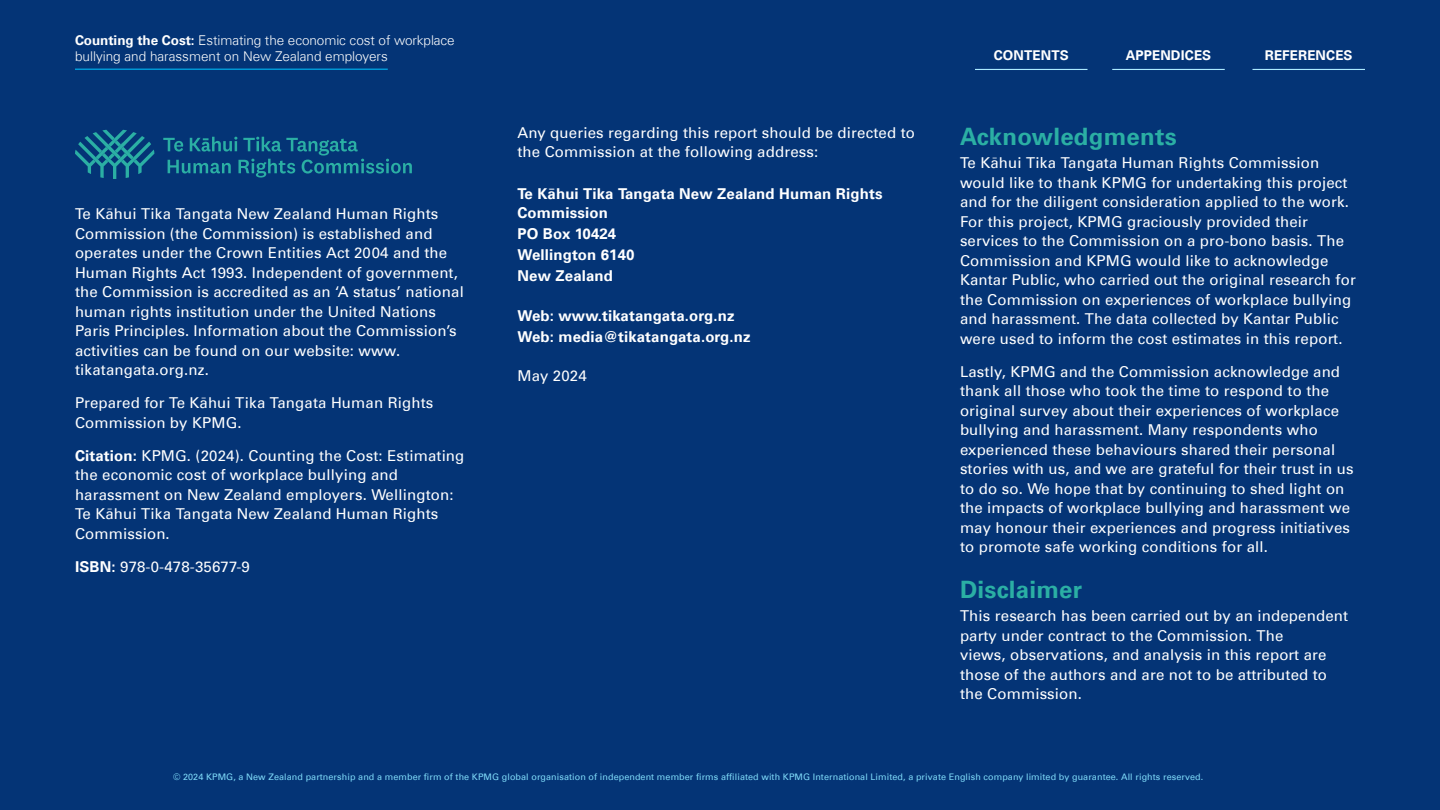
<style>
.page{position:relative;width:1440px;height:810px;background:#043476}
.page>*{position:absolute;margin:0;border:0;box-sizing:border-box;transform-origin:0 0}
._1_1{font:700 24px "Universfor KPMG";letter-spacing:.01em;color:#2bafa4}
.Body_REV{font:15px/19.5px "Universfor KPMG";letter-spacing:.01em;color:#fff}
.Body_REV_MiniGap{font:700 15px/18.8px "Universfor KPMG";letter-spacing:.01em;color:#fff}
.Body_REV-2{font:700 15px "Universfor KPMG";letter-spacing:.01em;color:#fff}
.t1{font:300 13.5px/16.2px "Universfor KPMG";letter-spacing:-.005em;color:#fff}
.t2{font:700 13.5px "Universfor KPMG";letter-spacing:.01em;color:#fff}
.LegalLine{font:9px "Universfor KPMG";letter-spacing:.01em;color:#80dcfa}
.s1{font-weight:700}
</style>
<div class="page">
<svg style="left:75px;top:130px;width:79px;height:49px"></svg>
<svg style="left:163px;top:137px;width:249px;height:41px"></svg>
<hr style="left:75px;top:69px;width:313px;height:1px;background:#00b8f5">
<hr style="left:1252px;top:69px;width:113px;height:1px;background:#aceaff">
<hr style="left:1112px;top:69px;width:113px;height:1px;background:#aceaff">
<hr style="left:975px;top:69px;width:113px;height:1px;background:#aceaff">
<p class="t1" style="left:75px;top:32px;width:381px"><span class="s1">Counting the Cost:</span> Estimating the economic cost of workplace bullying and harassment on New Zealand employers</p>
<p class="Body_REV" style="left:75px;top:204px;width:390px">Te Kāhui Tika Tangata New Zealand Human Rights Commission (the Commission) is established and operates under the Crown Entities Act 2004 and the Human Rights Act 1993. Independent of government, the Commission is accredited as an ‘A status’ national human rights institution under the United Nations Paris Principles. Information about the Commission’s activities can be found on our website: www. tikatangata.org.nz.</p>
<p class="Body_REV" style="left:75px;top:393px;width:360px">Prepared for Te Kāhui Tika Tangata Human Rights<br>Commission by KPMG.</p>
<p class="Body_REV" style="left:75px;top:446px;width:391px"><span class="s1">Citation:</span> KPMG. (2024). Counting the Cost: Estimating the economic cost of workplace bullying and harassment on New Zealand employers. Wellington:<br>Te Kāhui Tika Tangata New Zealand Human Rights Commission.</p>
<p class="Body_REV" style="left:75px;top:557px;width:176px"><span class="s1">ISBN:</span> 978-0-478-35677-9</p>
<p class="Body_REV" style="left:518px;top:124px;width:399px;line-height:18.8px">Any queries regarding this report should be directed to the Commission at the following address:</p>
<p class="Body_REV_MiniGap" style="left:518px;top:184px;width:367px">Te Kāhui Tika Tangata New Zealand Human Rights<br>Commission</p>
<p class="Body_REV_MiniGap" style="left:518px;top:224px;width:100px">PO Box 10424</p>
<p class="Body_REV_MiniGap" style="left:518px;top:245px;width:119px">Wellington 6140</p>
<p class="Body_REV_MiniGap" style="left:518px;top:266px;width:97px">New Zealand</p>
<p class="Body_REV-2" style="left:518px;top:306px;width:219px">Web: www.tikatangata.org.nz</p>
<p class="Body_REV-2" style="left:518px;top:327px;width:235px">Web: media@tikatangata.org.nz</p>
<p class="Body_REV" style="left:518px;top:366px;width:71px">May 2024</p>
<p class="t2" style="left:994px;top:48px;width:76px">CONTENTS</p>
<p class="t2" style="left:1126px;top:48px;width:87px">APPENDICES</p>
<p class="t2" style="left:1265px;top:48px;width:89px">REFERENCES</p>
<p class="_1_1" style="left:960px;top:122px;width:218px">Acknowledgments</p>
<p class="Body_REV" style="left:960px;top:153px;width:397px">Te Kāhui Tika Tangata Human Rights Commission would like to thank KPMG for undertaking this project and for the diligent consideration applied to the work.<br>For this project, KPMG graciously provided their services to the Commission on a pro-bono basis. The Commission and KPMG would like to acknowledge Kantar Public, who carried out the original research for the Commission on experiences of workplace bullying and harassment. The data collected by Kantar Public were used to inform the cost estimates in this report.</p>
<p class="Body_REV" style="left:960px;top:362px;width:395px">Lastly, KPMG and the Commission acknowledge and thank all those who took the time to respond to the original survey about their experiences of workplace bullying and harassment. Many respondents who experienced these behaviours shared their personal stories with us, and we are grateful for their trust in us to do so. We hope that by continuing to shed light on the impacts of workplace bullying and harassment we may honour their experiences and progress initiatives to promote safe working conditions for all.</p>
<p class="_1_1" style="left:960px;top:575px;width:124px">Disclaimer</p>
<p class="Body_REV" style="left:960px;top:606px;width:390px">This research has been carried out by an independent party under contract to the Commission. The<br>views, observations, and analysis in this report are those of the authors and are not to be attributed to the Commission.</p>
<p class="LegalLine" style="left:173px;top:771px;width:1032px">© 2024 KPMG, a New Zealand partnership and a member firm of the KPMG global organisation of independent member firms affiliated with KPMG International Limited, a private English company limited by guarantee. All rights reserved.</p>
</div>
